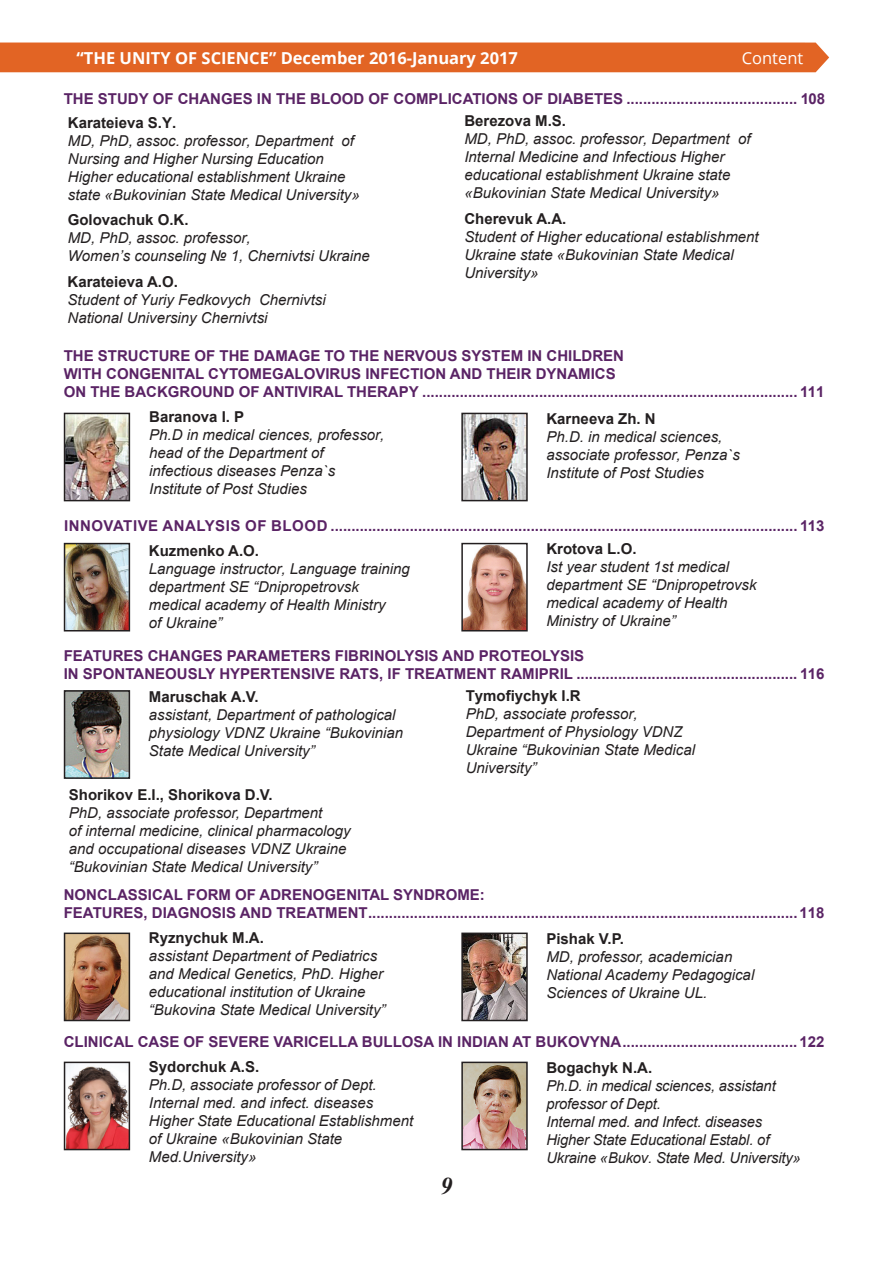
<style>
.page{position:relative;width:893px;height:1263px;background:#fff}
.page>*{position:absolute;margin:0;border:0;box-sizing:border-box;transform-origin:0 0}
.t1{font:italic 700 24px "Times New Roman";color:#231f20}
.t2{font:700 16.5px "Open Sans";color:#fff}
.t3{font:16.5px "Open Sans";color:#fff}
.t4{font:italic 15px/18px "Arial";color:#231f20}
.t5{font:700 15px/18px "Arial";color:#5a2365}
.t6{font:700 15px "Arial";color:#231f20}
.t7{font:700 15px "Arial";letter-spacing:.035em;color:#5a2365}
.s1{font-style:inherit}
.s2{font-weight:700;font-style:normal}
</style>
<div class="page">
<div style="left:0;top:43px;width:829px;height:29px;background:#e26424"></div>
<img style="left:67px;top:416px;width:60px;height:82px">
<div style="left:64px;top:413px;width:66px;height:88px;border:2px solid #231f20"></div>
<img style="left:67px;top:546px;width:60px;height:82px">
<div style="left:64px;top:543px;width:66px;height:88px;border:2px solid #231f20"></div>
<img style="left:464px;top:416px;width:61px;height:82px">
<div style="left:461px;top:413px;width:67px;height:88px;border:2px solid #231f20"></div>
<img style="left:464px;top:546px;width:61px;height:82px">
<div style="left:461px;top:543px;width:67px;height:88px;border:2px solid #231f20"></div>
<img style="left:67px;top:693px;width:60px;height:83px">
<div style="left:64px;top:690px;width:66px;height:89px;border:2px solid #231f20"></div>
<img style="left:67px;top:935px;width:60px;height:83px">
<div style="left:64px;top:932px;width:66px;height:89px;border:2px solid #231f20"></div>
<img style="left:464px;top:935px;width:61px;height:83px">
<div style="left:461px;top:932px;width:67px;height:89px;border:2px solid #231f20"></div>
<img style="left:67px;top:1064px;width:60px;height:83px">
<div style="left:64px;top:1061px;width:66px;height:89px;border:2px solid #231f20"></div>
<img style="left:464px;top:1064px;width:61px;height:83px">
<div style="left:461px;top:1061px;width:67px;height:89px;border:2px solid #231f20"></div>
<p class="t2" style="left:77px;top:46px;width:443px">“THE UNITY OF SCIENCE” December 2016-January 2017</p>
<p class="t3" style="left:742px;top:46px;width:63px">Content</p>
<p class="t5" style="left:64px;top:90px;width:763px">THE STUDY OF CHANGES IN THE BLOOD OF COMPLICATIONS OF DIABETES ......................................... 108</p>
<p class="t6" style="left:68px;top:112px;width:110px">Karateieva S.Y.</p>
<p class="t4" style="left:68px;top:132px;width:293px">MD, PhD, assoc. professor, Department of Nursing and Higher Nursing Education Higher educational establishment Ukraine state «Bukovinian State Medical University»</p>
<p class="t6" style="left:68px;top:210px;width:122px">Golovachuk O.K.</p>
<p class="t4" style="left:68px;top:229px;width:304px">MD, PhD, assoc. professor,<br>Women’s counseling № 1<span class="s1">,</span> Chernivtsi Ukraine</p>
<p class="t6" style="left:68px;top:271px;width:112px">Karateieva A.O.</p>
<p class="t4" style="left:68px;top:291px;width:260px">Student of Yuriy Fedkovych Chernivtsi<br>National Universiny Chernivtsi</p>
<p class="t5" style="left:64px;top:347px;width:762px">THE STRUCTURE OF THE DAMAGE TO THE NERVOUS SYSTEM IN CHILDREN<br>WITH CONGENITAL CYTOMEGALOVIRUS INFECTION AND THEIR DYNAMICS<br>ON THE BACKGROUND OF ANTIVIRAL THERAPY .......................................................................................... 111</p>
<p class="t6" style="left:149px;top:406px;width:97px">Baranova I. P</p>
<p class="t4" style="left:149px;top:426px;width:237px">Ph.D in medical ciences, professor, head of the Department of infectious diseases Penza`s<br>Institute of Post Studies</p>
<p class="t7" style="left:64px;top:515px;width:762px">INNOVATIVE ANALYSIS OF BLOOD ................................................................................................................ 113</p>
<p class="t6" style="left:149px;top:540px;width:112px">Kuzmenko A.O.</p>
<p class="t4" style="left:149px;top:560px;width:263px">Language instructor, Language training department SE “Dnipropetrovsk medical academy of Health Ministry<br>of Ukraine”</p>
<p class="t5" style="left:64px;top:647px;width:762px">FEATURES CHANGES PARAMETERS FIBRINOLYSIS AND PROTEOLYSIS<br>IN SPONTANEOUSLY HYPERTENSIVE RATS, IF TREATMENT RAMIPRIL ..................................................... 116</p>
<p class="t6" style="left:149px;top:686px;width:111px">Maruschak A.V.</p>
<p class="t4" style="left:149px;top:705px;width:256px">assistant, Department of pathological physiology VDNZ Ukraine “Bukovinian<br>State Medical University”</p>
<p class="t6" style="left:69px;top:784px;width:205px">Shorikov E.I., Shorikova D.V.</p>
<p class="t4" style="left:69px;top:804px;width:283px">PhD, associate professor, Department<br>of internal medicine, clinical pharmacology and occupational diseases VDNZ Ukraine “Bukovinian State Medical University”</p>
<p class="t5" style="left:64px;top:885px;width:762px">NONCLASSICAL FORM OF ADRENOGENITAL SYNDROME:<br>FEATURES, DIAGNOSIS AND TREATMENT.......................................................................................................118</p>
<p class="t6" style="left:149px;top:927px;width:117px">Ryznychuk M.A.</p>
<p class="t4" style="left:149px;top:947px;width:238px">assistant Department of Pediatrics and Medical Genetics, PhD. Higher educational institution of Ukraine “Bukovina State Medical University”</p>
<p class="t5" style="left:64px;top:1032px;width:762px">CLINICAL CASE OF SEVERE VARICELLA BULLOSA IN INDIAN AT BUKOVYNA..........................................122</p>
<p class="t4" style="left:149px;top:1058px;width:266px"><span class="s2">Sydorchuk A.S.<br></span><span class="s1">Ph.D</span>, associate professor of Dept.<br>Internal med. and infect. diseases<br>Higher State Educational Establishment of Ukraine «Bukovinian State<br>Med.University»</p>
<p class="t6" style="left:464px;top:110px;width:103px">Berezova M.S.</p>
<p class="t4" style="left:464px;top:130px;width:288px">MD, PhD, assoc. professor, Department of Internal Medicine and Infectious Higher educational establishment Ukraine state «Bukovinian State Medical University»</p>
<p class="t6" style="left:464px;top:208px;width:103px">Cherevuk A.A.</p>
<p class="t4" style="left:464px;top:228px;width:296px">Student of Higher educational establishment<br>Ukraine state «Bukovinian State Medical<br>University»</p>
<p class="t6" style="left:546px;top:408px;width:111px">Karneeva Zh. N</p>
<p class="t4" style="left:546px;top:428px;width:195px">Ph.D. in medical sciences, associate professor, Penza`s<br>Institute of Post Studies</p>
<p class="t6" style="left:546px;top:538px;width:92px">Krotova L.O.</p>
<p class="t4" style="left:546px;top:558px;width:212px">Ist year student 1st medical department SE “Dnipropetrovsk medical academy of Health<br>Ministry of Ukraine”</p>
<p class="t6" style="left:466px;top:685px;width:117px">Tymofiychyk I.R</p>
<p class="t4" style="left:466px;top:705px;width:231px">PhD, associate professor,<br>Department of Physiology VDNZ<br>Ukraine “Bukovinian State Medical<br>University”</p>
<p class="t6" style="left:546px;top:929px;width:79px">Pishak V.P.</p>
<p class="t4" style="left:546px;top:948px;width:209px">MD, professor, academician<br>National Academy Pedagogical<br>Sciences of Ukraine UL.</p>
<p class="t6" style="left:546px;top:1057px;width:107px">Bogachyk N.A.</p>
<p class="t4" style="left:546px;top:1076px;width:256px">Ph.D. in medical sciences, assistant professor of Dept.<br>Internal med. and Infect. diseases Higher State Educational Establ. of Ukraine «Bukov. State Med. University»</p>
<h1 class="t1" style="left:440px;top:1169px;width:13px">9</h1>
</div>
